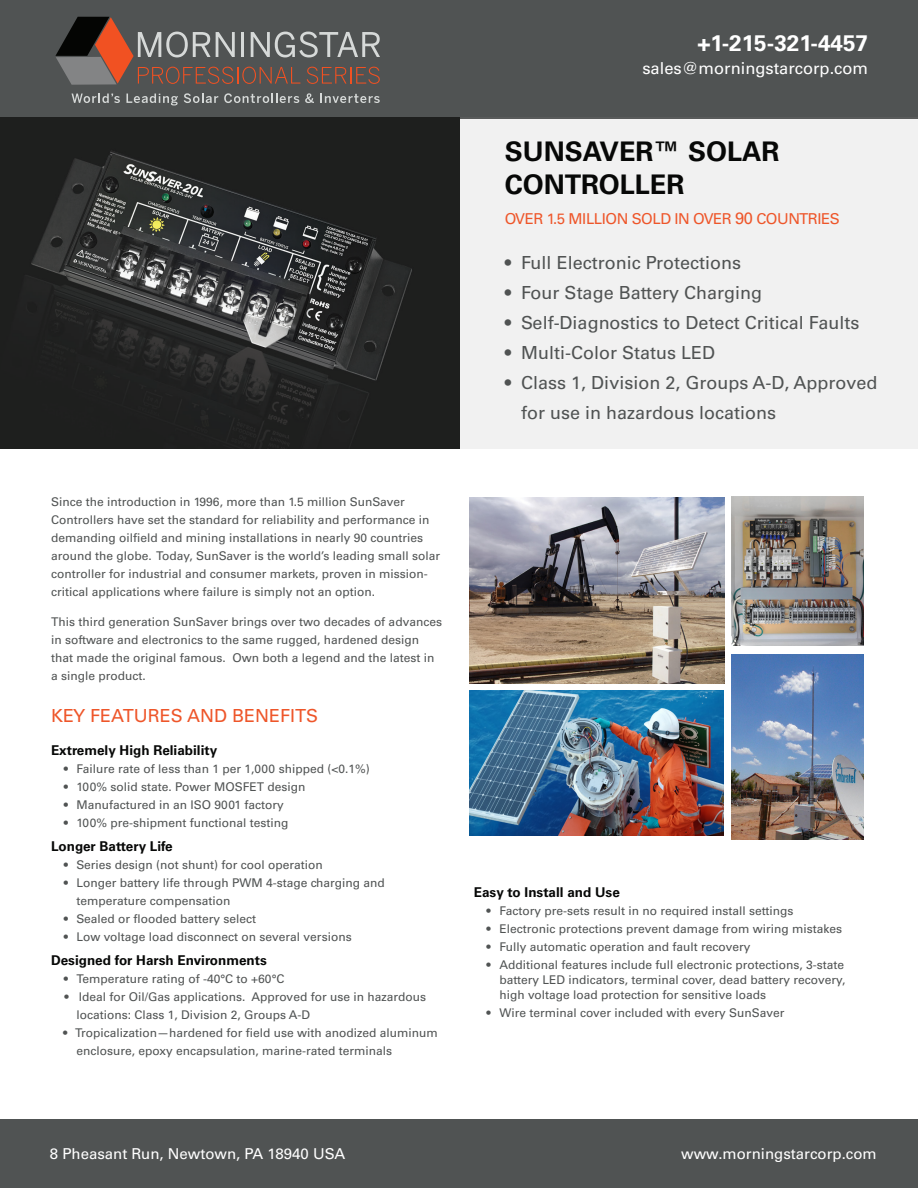
<style>
.page{position:relative;width:918px;height:1188px;background:#fff}
.page>*{position:absolute;margin:0;border:0;box-sizing:border-box;transform-origin:0 0}
.t1{font:700 27px/32.4px "Univers LT Std";color:#070807}
.t2{font:700 22.5px "Univers LT Std";color:#fff}
.t3{font:18px/30px "Univers LT Std";color:#505353}
.t4{font:18px "Univers LT Std";color:#ee562a}
.t5{font:16.5px "Univers LT Std";color:#fff}
.t6{font:15px "Univers LT Std";color:#fff}
.t7{font:15px "Univers LT Std";letter-spacing:-.03em;color:#ee562a}
.t8{font:700 13.5px "Univers LT Std";color:#070807}
.t9{font:12px/18px "Univers LT Std";color:#505353}
.s1{font-size:16.5px}
</style>
<div class="page">
<div style="left:0;top:0;width:918px;height:119px;background:#505353"></div>
<div style="left:0;top:1119px;width:918px;height:69px;background:#505353"></div>
<svg style="left:55px;top:17px;width:325px;height:68px"></svg>
<svg style="left:72px;top:94px;width:48px;height:9px"></svg>
<svg style="left:126px;top:94px;width:52px;height:11px"></svg>
<svg style="left:184px;top:93px;width:34px;height:10px"></svg>
<svg style="left:224px;top:93px;width:75px;height:10px"></svg>
<svg style="left:305px;top:93px;width:9px;height:10px"></svg>
<svg style="left:320px;top:94px;width:60px;height:9px"></svg>
<div style="left:459px;top:117px;width:459px;height:332px;background:#f1f1f1"></div>
<img style="left:0;top:117px;width:459px;height:332px">
<svg style="left:470px;top:497px;width:254px;height:1px"></svg>
<img style="left:470px;top:498px;width:254px;height:186px">
<div style="left:470px;top:690px;width:254px;height:149px;background:linear-gradient(to right,#fff,#fff)"></div>
<img style="left:470px;top:690px;width:254px;height:145px">
<img style="left:731px;top:655px;width:133px;height:185px">
<img style="left:731px;top:497px;width:133px;height:149px">
<h2 class="t2" style="left:697px;top:30px;width:172px">+1-215-321-4457</h2>
<h3 class="t5" style="left:642px;top:58px;width:227px">sales@morningstarcorp.com</h3>
<p class="t9" style="left:51px;top:492px;width:391px">Since the introduction in 1996, more than 1.5 million SunSaver Controllers have set the standard for reliability and performance in demanding oilfield and mining installations in nearly 90 countries around the globe. Today, SunSaver is the world’s leading small solar controller for industrial and consumer markets, proven in mission&shy;critical applications where failure is simply not an option.</p>
<p class="t9" style="left:51px;top:613px;width:392px">This third generation SunSaver brings over two decades of advances in software and electronics to the same rugged, hardened design that made the original famous. Own both a legend and the latest in a single product.</p>
<p class="t4" style="left:51px;top:705px;width:269px">KEY FEATURES AND BENEFITS</p>
<p class="t8" style="left:51px;top:742px;width:168px">Extremely High Reliability</p>
<p class="t9" style="left:64px;top:760px;width:307px">• Failure rate of less than 1 per 1,000 shipped (&lt;0.1%)</p>
<p class="t9" style="left:64px;top:778px;width:243px">• 100% solid state. Power MOSFET design</p>
<p class="t9" style="left:64px;top:796px;width:221px">• Manufactured in an ISO 9001 factory</p>
<p class="t9" style="left:64px;top:814px;width:226px">• 100% pre-shipment functional testing</p>
<p class="t8" style="left:51px;top:838px;width:123px">Longer Battery Life</p>
<p class="t9" style="left:64px;top:856px;width:261px">• Series design (not shunt) for cool operation</p>
<p class="t9" style="left:77px;top:874px;width:310px;text-indent:-13px">• Longer battery life through PWM 4-stage charging and temperature compensation</p>
<p class="t9" style="left:64px;top:910px;width:194px">• Sealed or flooded battery select</p>
<p class="t9" style="left:64px;top:928px;width:290px">• Low voltage load disconnect on several versions</p>
<p class="t8" style="left:51px;top:952px;width:217px">Designed for Harsh Environments</p>
<p class="t9" style="left:64px;top:970px;width:222px">• Temperature rating of -40°C to +60°C</p>
<p class="t9" style="left:77px;top:988px;width:351px;text-indent:-12px">• Ideal for Oil/Gas applications. Approved for use in hazardous locations: Class 1, Division 2, Groups A-D</p>
<p class="t9" style="left:76px;top:1024px;width:363px;text-indent:-13px">• Tropicalization—hardened for field use with anodized aluminum enclosure, epoxy encapsulation, marine-rated terminals</p>
<p class="t1" style="left:505px;top:136px;width:276px">SUNSAVER™ SOLAR<br>CONTROLLER</p>
<p class="t7" style="left:505px;top:210px;width:337px">OVER 1.5 MILLION SOLD IN OVER <span class="s1">90</span> COUNTRIES</p>
<p class="t3" style="left:505px;top:248px;width:238px">• Full Electronic Protections</p>
<p class="t3" style="left:505px;top:278px;width:259px">• Four Stage Battery Charging</p>
<p class="t3" style="left:505px;top:308px;width:356px">• Self-Diagnostics to Detect Critical Faults</p>
<p class="t3" style="left:505px;top:338px;width:212px">• Multi-Color Status LED</p>
<p class="t3" style="left:521px;top:368px;width:358px;text-indent:-17px">• Class 1, Division 2, Groups A-D, Approved for use in hazardous locations</p>
<p class="t8" style="left:474px;top:884px;width:148px">Easy to Install and Use</p>
<p class="t9" style="left:487px;top:902px;width:308px">• Factory pre-sets result in no required install settings</p>
<p class="t9" style="left:487px;top:920px;width:357px">• Electronic protections prevent damage from wiring mistakes</p>
<p class="t9" style="left:487px;top:938px;width:265px">• Fully automatic operation and fault recovery</p>
<p class="t9" style="left:499px;top:957px;width:348px;line-height:15px;text-align:justify;text-indent:-13px">• Additional features include full electronic protections, 3-state battery LED indicators, terminal cover, dead battery recovery, high voltage load protection for sensitive loads</p>
<p class="t9" style="left:487px;top:1004px;width:299px">• Wire terminal cover included with every SunSaver</p>
<p class="t6" style="left:50px;top:1145px;width:297px">8 Pheasant Run, Newtown, PA 18940 USA</p>
<p class="t6" style="left:681px;top:1145px;width:197px">www.morningstarcorp.com</p>
</div>
